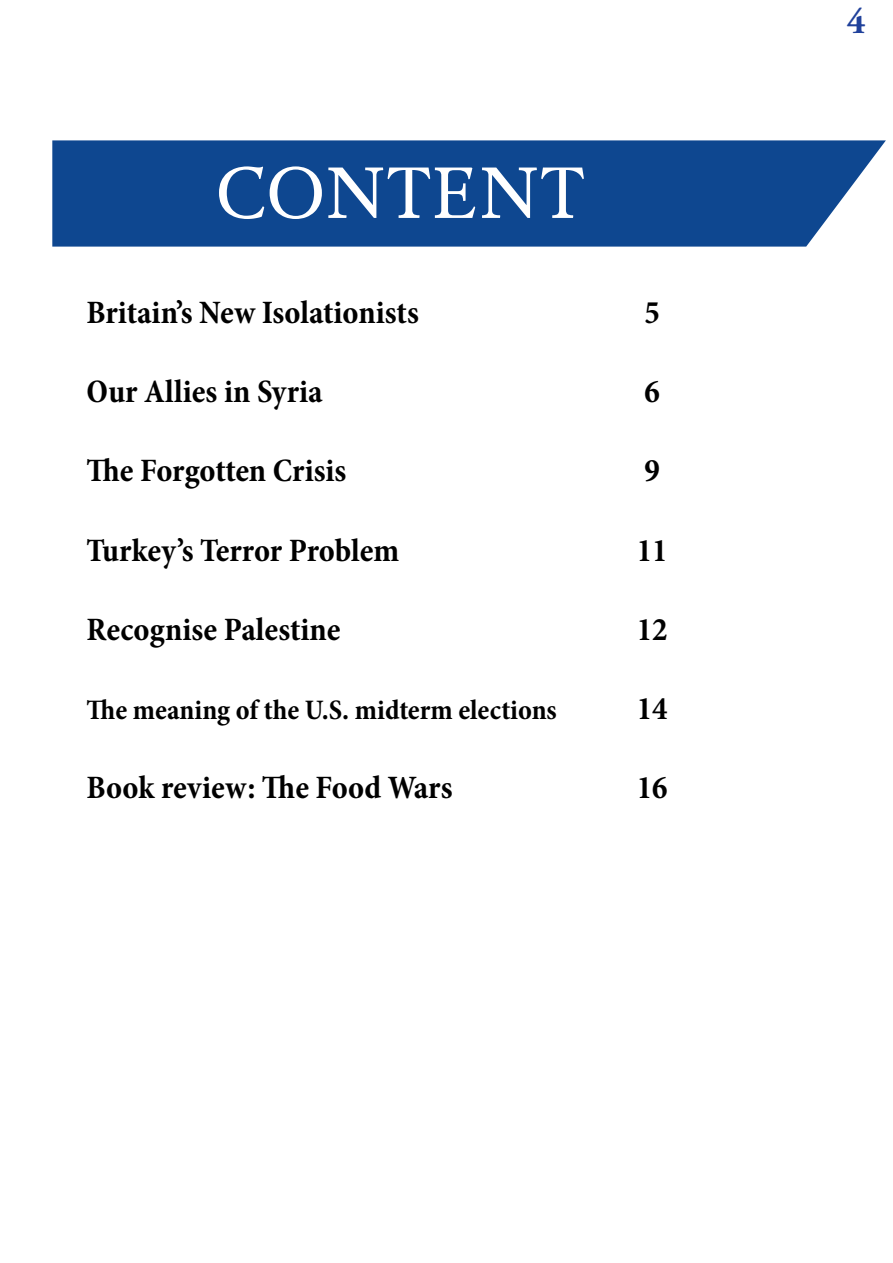
<style>
.page{position:relative;width:893px;height:1263px;background:#fff}
.page>*{position:absolute;margin:0;border:0;box-sizing:border-box;transform-origin:0 0}
.t1{font:111px "Myriad Pro";letter-spacing:-.005em;color:#fff}
.t2{font:72px "Adriane Text";color:#fff}
.t3{font:700 36px "Adobe Garamond Pro";color:#20419b}
.t4{font:700 condensed 33px "Minion Pro";color:#000}
.t5{font:700 condensed 28.5px "Minion Pro";color:#000}
</style>
<div class="page">
<div style="left:52px;top:140px;width:834px;height:107px;background:#0e4790"></div>
<h1 class="t1" style="left:144px;top:118px;width:376px">Content</h1>
<h2 class="t2" style="left:216px;top:143px;width:370px">CONTENT</h2>
<p class="t4" style="left:87px;top:290px;width:334px">Britain’s New Isolationists</p>
<p class="t4" style="left:645px;top:290px;width:17px">5</p>
<p class="t4" style="left:87px;top:369px;width:238px">Our Allies in Syria</p>
<p class="t4" style="left:645px;top:369px;width:17px">6</p>
<p class="t4" style="left:87px;top:448px;width:262px">The Forgotten Crisis</p>
<p class="t4" style="left:645px;top:448px;width:17px">9</p>
<p class="t4" style="left:87px;top:527px;width:314px">Turkey’s Terror Problem</p>
<p class="t4" style="left:637px;top:527px;width:32px">11</p>
<p class="t4" style="left:87px;top:606px;width:256px">Recognise Palestine</p>
<p class="t4" style="left:637px;top:606px;width:32px">12</p>
<p class="t5" style="left:87px;top:690px;width:472px">The meaning of the U.S. midterm elections</p>
<p class="t4" style="left:637px;top:686px;width:32px">14</p>
<p class="t4" style="left:87px;top:765px;width:368px">Book review: The Food Wars</p>
<p class="t4" style="left:637px;top:765px;width:32px">16</p>
<p class="t3" style="left:847px;top:0;width:20px">4</p>
</div>
